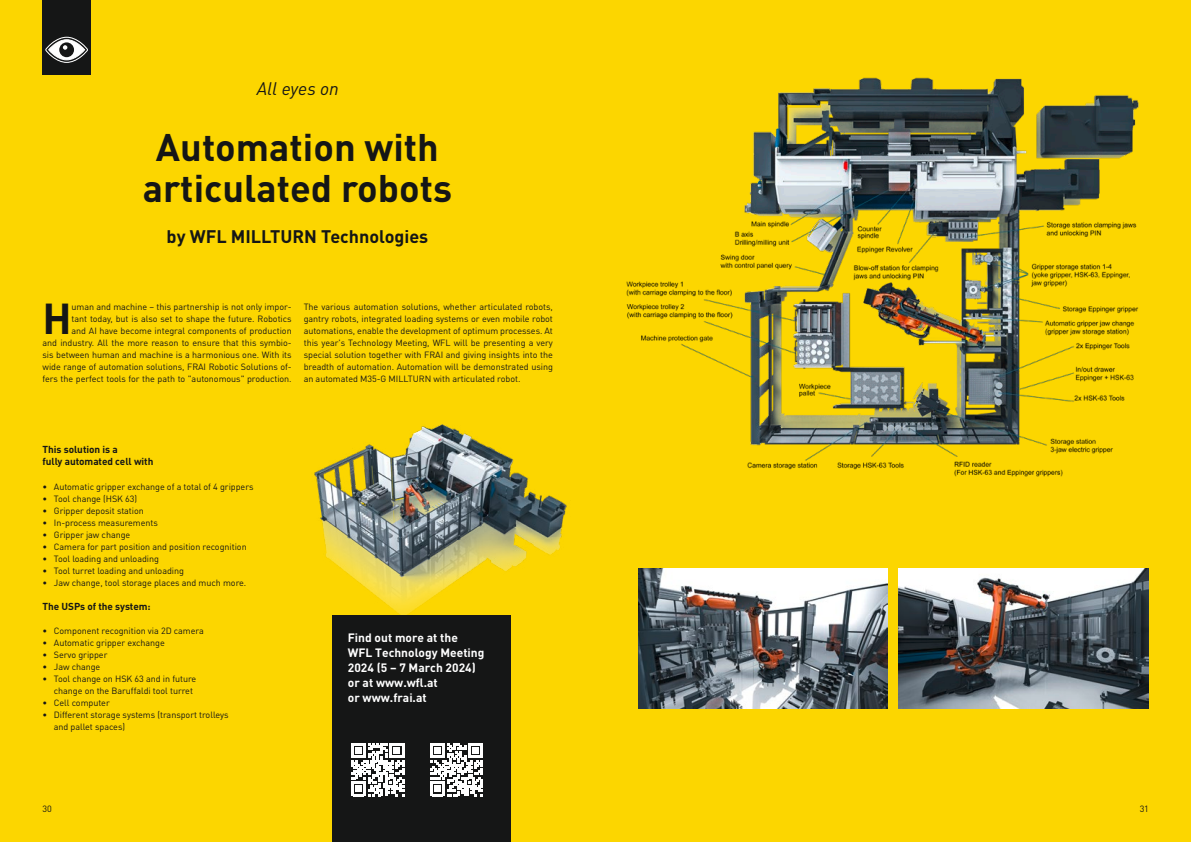
<style>
.page{position:relative;width:1191px;height:842px;background:#fcd600}
.page>*{position:absolute;margin:0;border:0;box-sizing:border-box;transform-origin:0 0}
.t1{font:700 42.7px "DIN Pro";color:#151616}
.t2{font:700 38px/41px "DIN Pro";color:#151616;text-align:center}
.t3{font:700 18px "DIN Pro";color:#151616}
.t4{font:italic 18px "DIN";color:#151616}
.t5{font:700 12px/15px "DIN Pro";color:#fff}
.t6{font:700 10px/12px "DIN Pro";letter-spacing:-.005em;color:#151616}
.t7{font:9px/12px "DIN Pro";letter-spacing:-.005em;color:#151616}
</style>
<div class="page">
<img style="left:314px;top:424px;width:253px;height:201px">
<div style="left:43px;top:0;width:48px;height:74px;background:#151616"></div>
<svg style="left:45px;top:37px;width:43px;height:26px"></svg>
<img style="left:638px;top:568px;width:249px;height:141px">
<img style="left:899px;top:568px;width:249px;height:141px">
<div style="left:332px;top:615px;width:178px;height:227px;background:#151616"></div>
<svg style="left:351px;top:743px;width:53px;height:53px"></svg>
<svg style="left:430px;top:743px;width:53px;height:53px"></svg>
<img style="left:626px;top:77px;width:513px;height:400px">
<h3 class="t4" style="left:257px;top:77px;width:84px">All eyes on</h3>
<h2 class="t2" style="left:143px;top:125px;width:311px">Automation with articulated robots</h2>
<h3 class="t3" style="left:167px;top:224px;width:263px">by WFL MILLTURN Technologies</h3>
<p class="t7" style="left:43px;top:300px;width:251px;text-align:right">uman and machine – this partnership is not only impor-<br>tant today, but is also set to shape the future. Robotics<br>and AI have become integral components of production<br>and industry. All the more reason to ensure that this symbio&shy;sis between human and machine is a harmonious one. With its wide range of automation solutions, FRAI Robotic Solutions of&shy;fers the perfect tools for the path to "autonomous" production.</p>
<p class="t7" style="left:304px;top:300px;width:251px;text-align:justify">The various automation solutions, whether articulated robots, gantry robots, integrated loading systems or even mobile robot automations, enable the development of optimum processes. At this year's Technology Meeting, WFL will be presenting a very special solution together with FRAI and giving insights into the breadth of automation. Automation will be demonstrated using an automated M35-G MILLTURN with articulated robot.</p>
<h1 class="t1" style="left:43px;top:290px;width:31px">H</h1>
<p class="t6" style="left:43px;top:443px;width:112px">This solution is a<br>fully automated cell with</p>
<p class="t7" style="left:43px;top:480px;width:212px">• Automatic gripper exchange of a total of 4 grippers</p>
<p class="t7" style="left:43px;top:492px;width:96px">• Tool change (HSK 63)</p>
<p class="t7" style="left:43px;top:504px;width:103px">• Gripper deposit station</p>
<p class="t7" style="left:43px;top:516px;width:117px">• In-process measurements</p>
<p class="t7" style="left:43px;top:528px;width:89px">• Gripper jaw change</p>
<p class="t7" style="left:43px;top:540px;width:206px">• Camera for part position and position recognition</p>
<p class="t7" style="left:43px;top:552px;width:118px">• Tool loading and unloading</p>
<p class="t7" style="left:43px;top:564px;width:143px">• Tool turret loading and unloading</p>
<p class="t7" style="left:43px;top:576px;width:205px">• Jaw change, tool storage places and much more.</p>
<p class="t6" style="left:43px;top:600px;width:110px">The USPs of the system:</p>
<p class="t7" style="left:43px;top:624px;width:163px">• Component recognition via 2D camera</p>
<p class="t7" style="left:43px;top:636px;width:124px">• Automatic gripper exchange</p>
<p class="t7" style="left:43px;top:648px;width:66px">• Servo gripper</p>
<p class="t7" style="left:43px;top:660px;width:59px">• Jaw change</p>
<p class="t7" style="left:54px;top:672px;width:144px;text-indent:-11px">• Tool change on HSK 63 and in future change on the Baruffaldi tool turret</p>
<p class="t7" style="left:43px;top:696px;width:69px">• Cell computer</p>
<p class="t7" style="left:54px;top:708px;width:176px;text-indent:-11px">• Different storage systems (transport trolleys and pallet spaces)</p>
<h3 class="t5" style="left:348px;top:630px;width:138px">Find out more at the<br>WFL Technology Meeting<br>2024 (5 – 7 March 2024) or at www.wfl.at<br>or www.frai.at</h3>
<p class="t7" style="left:43px;top:802px;width:11px">30</p>
<p class="t7" style="left:1139px;top:802px;width:11px">31</p>
</div>
